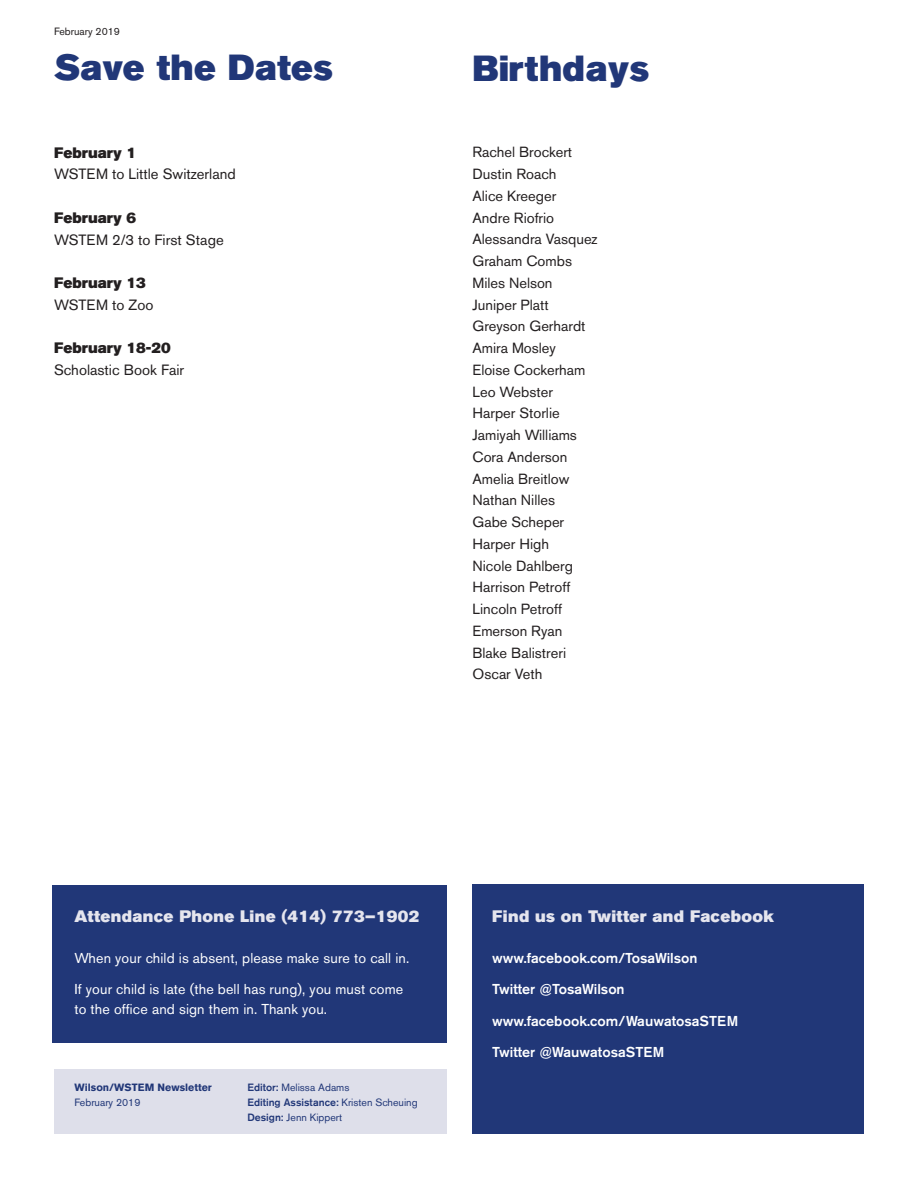
<style>
.page{position:relative;width:918px;height:1188px;background:#fff}
.page>*{position:absolute;margin:0;border:0;box-sizing:border-box;transform-origin:0 0}
.t1{font:36px "Akzidenz Grotesk BE Super";letter-spacing:.01em;color:#213778}
.t2{font:16.5px "Akzidenz Grotesk BE Super";letter-spacing:.02em;color:#e5e5ee}
.t3{font:15px "Akzidenz Grotesk BE Super";color:#231f20}
.t4{font:14.85px "Akzidenz Grotesk BE";color:#231f20}
.t5{font:14.7px "Akzidenz Grotesk BE";color:#231f20}
.t6{font:14.25px "Akzidenz Grotesk BE";letter-spacing:.01em;color:#fff}
.t7{font:500 14.25px "Akzidenz Grotesk BE";color:#fff}
.t8{font:10.5px "Akzidenz Grotesk BE";color:#213778}
.t9{font:500 10.5px "Akzidenz Grotesk BE";color:#213778}
.t10{font:700 10.5px "Akzidenz Grotesk BE";color:#213778}
.t11{font:10.5px "Akzidenz Grotesk BE";color:#231f20}
.s1{font-weight:500}
.s2{font-weight:400}
</style>
<div class="page">
<div style="left:52px;top:885px;width:395px;height:157px;background:#213778"></div>
<div style="left:472px;top:885px;width:392px;height:249px;background:#213778"></div>
<div style="left:54px;top:1070px;width:393px;height:64px;background:#dedfea"></div>
<p class="t11" style="left:54px;top:25px;width:68px">February 2019</p>
<p class="t1" style="left:54px;top:47px;width:280px">Save the Dates</p>
<p class="t1" style="left:472px;top:48px;width:178px">Birthdays</p>
<p class="t3" style="left:54px;top:144px;width:84px">February 1</p>
<p class="t4" style="left:54px;top:165px;width:183px">WSTEM to Little Switzerland</p>
<p class="t3" style="left:54px;top:209px;width:84px">February 6</p>
<p class="t4" style="left:54px;top:231px;width:171px">WSTEM 2/3 to First Stage</p>
<p class="t3" style="left:54px;top:274px;width:93px">February 13</p>
<p class="t4" style="left:54px;top:296px;width:101px">WSTEM to Zoo</p>
<p class="t3" style="left:54px;top:339px;width:118px">February 18-20</p>
<p class="t4" style="left:54px;top:361px;width:132px">Scholastic Book Fair</p>
<p class="t5" style="left:472px;top:144px;width:101px">Rachel Brockert</p>
<p class="t5" style="left:472px;top:165px;width:85px">Dustin Roach</p>
<p class="t5" style="left:472px;top:187px;width:85px">Alice Kreeger</p>
<p class="t5" style="left:472px;top:209px;width:83px">Andre Riofrio</p>
<p class="t5" style="left:472px;top:231px;width:127px">Alessandra Vasquez</p>
<p class="t5" style="left:472px;top:252px;width:101px">Graham Combs</p>
<p class="t5" style="left:472px;top:274px;width:82px">Miles Nelson</p>
<p class="t5" style="left:472px;top:296px;width:78px">Juniper Platt</p>
<p class="t5" style="left:472px;top:318px;width:115px">Greyson Gerhardt</p>
<p class="t5" style="left:472px;top:339px;width:85px">Amira Mosley</p>
<p class="t5" style="left:472px;top:361px;width:114px">Eloise Cockerham</p>
<p class="t5" style="left:472px;top:383px;width:82px">Leo Webster</p>
<p class="t5" style="left:472px;top:405px;width:89px">Harper Storlie</p>
<p class="t5" style="left:472px;top:426px;width:106px">Jamiyah Williams</p>
<p class="t5" style="left:472px;top:448px;width:96px">Cora Anderson</p>
<p class="t5" style="left:472px;top:470px;width:98px">Amelia Breitlow</p>
<p class="t5" style="left:472px;top:492px;width:84px">Nathan Nilles</p>
<p class="t5" style="left:472px;top:513px;width:93px">Gabe Scheper</p>
<p class="t5" style="left:472px;top:535px;width:78px">Harper High</p>
<p class="t5" style="left:472px;top:557px;width:102px">Nicole Dahlberg</p>
<p class="t5" style="left:472px;top:579px;width:99px">Harrison Petroff</p>
<p class="t5" style="left:472px;top:600px;width:91px">Lincoln Petroff</p>
<p class="t5" style="left:472px;top:622px;width:91px">Emerson Ryan</p>
<p class="t5" style="left:472px;top:644px;width:95px">Blake Balistreri</p>
<p class="t5" style="left:472px;top:666px;width:71px">Oscar Veth</p>
<p class="t2" style="left:74px;top:907px;width:346px">Attendance Phone Line (414) 773–1902</p>
<p class="t6" style="left:74px;top:949px;width:336px">When your child is absent, please make sure to call in.</p>
<p class="t6" style="left:74px;top:981px;width:330px">If your child is late (the bell has rung), you must come</p>
<p class="t6" style="left:74px;top:1000px;width:254px">to the office and sign them in. Thank you.</p>
<p class="t10" style="left:74px;top:1081px;width:139px">Wilson/WSTEM Newsletter</p>
<p class="t8" style="left:74px;top:1096px;width:68px">February 2019</p>
<p class="t8" style="left:248px;top:1081px;width:103px"><span class="s1">Editor:</span> Melissa Adams</p>
<p class="t9" style="left:248px;top:1096px;width:172px">Editing Assistance: <span class="s2">Kristen Scheuing</span></p>
<p class="t8" style="left:248px;top:1111px;width:96px"><span class="s1">Design:</span> Jenn Kippert</p>
<p class="t2" style="left:492px;top:907px;width:283px">Find us on Twitter and Facebook</p>
<p class="t7" style="left:492px;top:949px;width:207px">www.facebook.com/TosaWilson</p>
<p class="t7" style="left:492px;top:981px;width:134px">Twitter @TosaWilson</p>
<p class="t7" style="left:492px;top:1012px;width:247px">www.facebook.com/WauwatosaSTEM</p>
<p class="t7" style="left:492px;top:1044px;width:174px">Twitter @WauwatosaSTEM</p>
</div>
